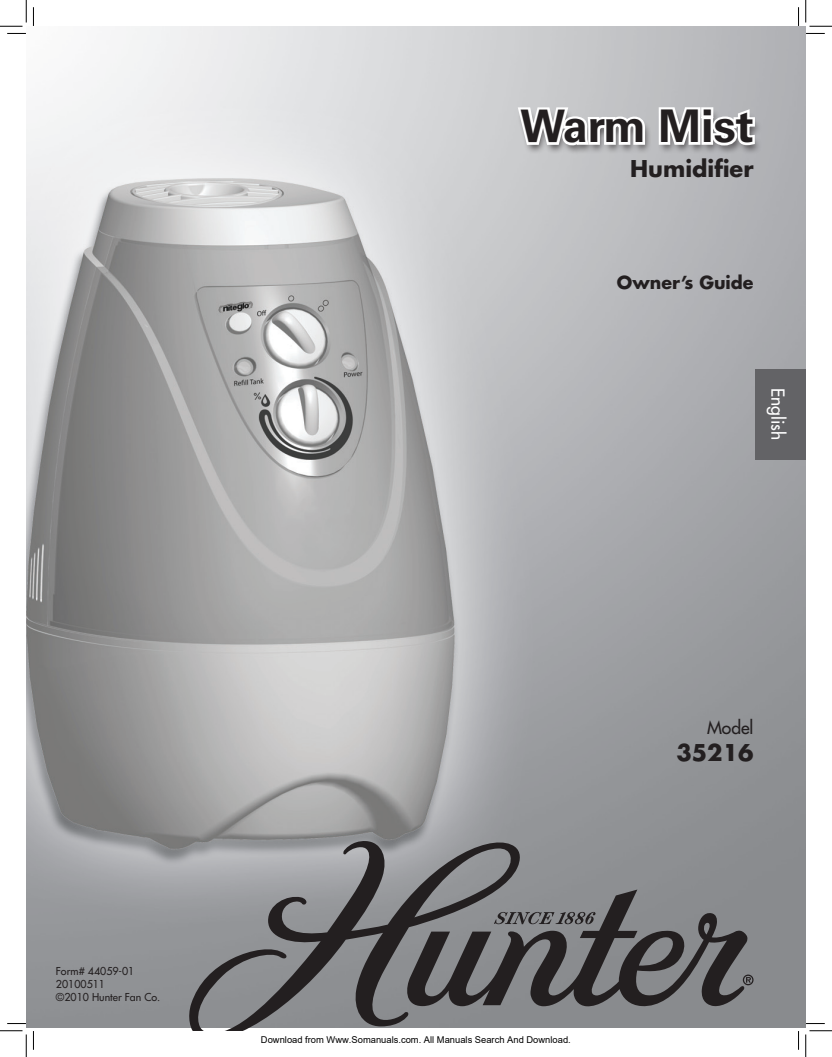
<style>
.page{position:relative;width:832px;height:1057px;background:#fff}
.page>*{position:absolute;margin:0;border:0;box-sizing:border-box;transform-origin:0 0}
.t1{font:700 45px "Univers LT Std";color:#231f20}
.t2{font:700 22.5px "Futura Std";color:#231f20}
.t3{font:700 17.5px "Futura Std";color:#231f20}
.t4{font:500 17.5px "Futura Std";color:#fff}
.t5{font:500 17.5px "Futura Std";color:#231f20}
.t6{font:500 10.62px/12.8px "Futura Std";color:#231f20}
.t7{font:9.38px "Arial";color:#000}
</style>
<div class="page">
<img style="left:27px;top:27px;width:778px;height:1000px">
<div style="left:517px;top:108px;width:245px;height:46px;background:#231f20;opacity:.75"></div>
<svg style="left:515px;top:97px;width:132px;height:60px"></svg>
<svg style="left:656px;top:81px;width:102px;height:70px"></svg>
<svg style="left:748px;top:974px;width:5px;height:11px"></svg>
<svg style="left:521px;top:889px;width:227px;height:119px;background:#666669"></svg>
<svg style="left:187px;top:832px;width:334px;height:199px;background:#7b7c7e"></svg>
<div style="left:755px;top:370px;width:51px;height:90px;background:#636366"></div>
<svg style="left:7px;top:33px;width:19px;height:1px"></svg>
<svg style="left:806px;top:33px;width:19px;height:1px"></svg>
<svg style="left:7px;top:1006px;width:27px;height:18px"></svg>
<svg style="left:806px;top:1023px;width:19px;height:1px"></svg>
<svg style="left:33px;top:7px;width:1px;height:19px"></svg>
<svg style="left:33px;top:1031px;width:1px;height:19px"></svg>
<svg style="left:798px;top:7px;width:1px;height:19px"></svg>
<svg style="left:798px;top:1031px;width:1px;height:19px"></svg>
<svg style="left:0;top:0;width:27px;height:27px"></svg>
<svg style="left:0;top:1030px;width:27px;height:27px"></svg>
<svg style="left:805px;top:0;width:27px;height:27px"></svg>
<svg style="left:805px;top:1030px;width:27px;height:27px"></svg>
<h1 class="t1" style="left:520px;top:100px;width:235px">Warm Mist</h1>
<h2 class="t2" style="left:630px;top:153px;width:125px">Humidifier</h2>
<h3 class="t3" style="left:617px;top:271px;width:138px">Owner’s Guide</h3>
<h3 class="t4" style="left:789px;top:388px;width:54px;rotate:90deg">English</h3>
<p class="t6" style="left:56px;top:965px;width:106px">Form# 44059-01<br>20100511<br>©2010 Hunter Fan Co.</p>
<p class="t7" style="left:261px;top:1034px;width:311px">Download from Www.Somanuals.com. All Manuals Search And Download.</p>
<h3 class="t5" style="left:707px;top:717px;width:48px">Model</h3>
<h2 class="t2" style="left:676px;top:738px;width:79px">35216</h2>
</div>
